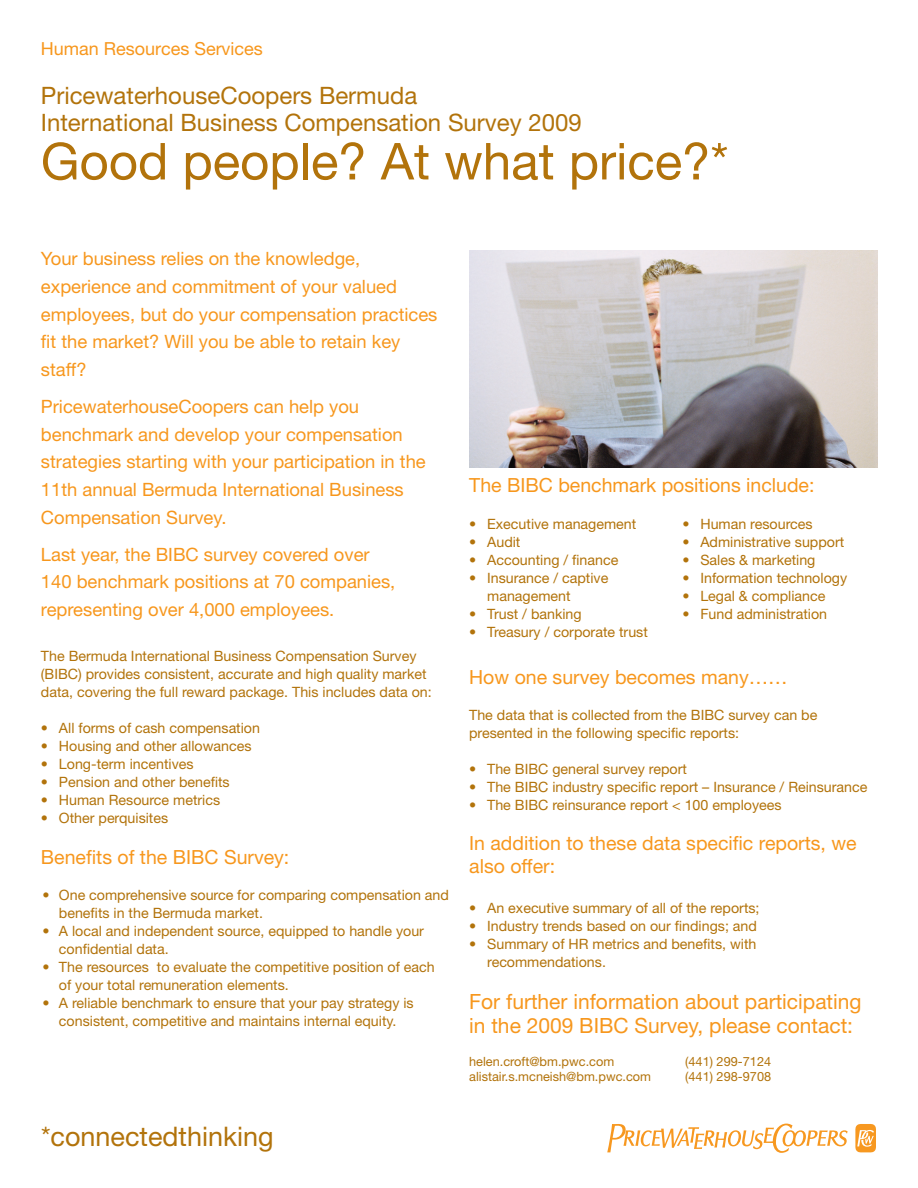
<style>
.page{position:relative;width:918px;height:1188px;background:#fff}
.page>*{position:absolute;margin:0;border:0;box-sizing:border-box;transform-origin:0 0}
.Cover_title{font:51px "Helvetica Neue";color:#b2730b}
.Descriptor{font:27px "Helvetica Neue";color:#b2730b}
.Cover_title-2{font:24px "Helvetica Neue";color:#b2730b}
.t1{font:21px/24px "Helvetica Neue";color:#f7971d}
.t2{font:19.5px/22.5px "Helvetica Neue";color:#f7971d}
.Section_introduction{font:18.3px/27.8px "Helvetica Neue";color:#f7971d}
.Section_introduction-2{font:18px "Helvetica Neue";color:#f7971d}
.t3{font:14.25px/18px "Helvetica Neue";color:#b2730b}
.t4{font:12.75px "Helvetica Neue";color:#b2730b}
</style>
<div class="page">
<svg style="left:607px;top:1124px;width:241px;height:29px"></svg>
<svg style="left:855px;top:1124px;width:21px;height:29px"></svg>
<img style="left:469px;top:250px;width:408px;height:218px">
<p class="Section_introduction-2" style="left:41px;top:37px;width:224px">Human Resources Services</p>
<p class="Cover_title-2" style="left:41px;top:82px;width:378px">PricewaterhouseCoopers Bermuda</p>
<p class="Cover_title-2" style="left:41px;top:109px;width:543px">International Business Compensation Survey 2009</p>
<p class="Cover_title" style="left:41px;top:131px;width:689px">Good people? At what price?*</p>
<p class="Section_introduction" style="left:41px;top:244px;width:398px">Your business relies on the knowledge, experience and commitment of your valued employees, but do your compensation practices fit the market? Will you be able to retain key staff?</p>
<p class="Section_introduction" style="left:41px;top:392px;width:386px">PricewaterhouseCoopers can help you benchmark and develop your compensation strategies starting with your participation in the 11th annual Bermuda International Business Compensation Survey.</p>
<p class="Section_introduction" style="left:41px;top:540px;width:356px">Last year, the BIBC survey covered over<br>140 benchmark positions at 70 companies, representing over 4,000 employees.</p>
<p class="t3" style="left:41px;top:647px;width:392px">The Bermuda International Business Compensation Survey (BIBC) provides consistent, accurate and high quality market data, covering the full reward package. This includes data on:</p>
<p class="t3" style="left:41px;top:719px;width:221px">• All forms of cash compensation</p>
<p class="t3" style="left:41px;top:737px;width:212px">• Housing and other allowances</p>
<p class="t3" style="left:41px;top:755px;width:154px">• Long-term incentives</p>
<p class="t3" style="left:41px;top:773px;width:190px">• Pension and other benefits</p>
<p class="t3" style="left:41px;top:791px;width:181px">• Human Resource metrics</p>
<p class="t3" style="left:41px;top:809px;width:129px">• Other perquisites</p>
<p class="t2" style="left:41px;top:845px;width:250px">Benefits of the BIBC Survey:</p>
<p class="t3" style="left:59px;top:885px;width:391px;text-indent:-16px">• One comprehensive source for comparing compensation and benefits in the Bermuda market.</p>
<p class="t3" style="left:59px;top:921px;width:367px;text-indent:-16px">• A local and independent source, equipped to handle your confidential data.</p>
<p class="t3" style="left:59px;top:957px;width:377px;text-indent:-16px">• The resources to evaluate the competitive position of each of your total remuneration elements.</p>
<p class="t3" style="left:42px;top:993px;width:373px;text-align:center">• A reliable benchmark to ensure that your pay strategy is consistent, competitive and maintains internal equity.</p>
<p class="Descriptor" style="left:41px;top:1121px;width:234px">*connectedthinking</p>
<p class="t2" style="left:469px;top:474px;width:347px">The BIBC benchmark positions include:</p>
<p class="t3" style="left:469px;top:515px;width:169px">• Executive management</p>
<p class="t3" style="left:469px;top:533px;width:53px">• Audit</p>
<p class="t3" style="left:469px;top:551px;width:151px">• Accounting / finance</p>
<p class="t3" style="left:487px;top:569px;width:123px;text-indent:-18px">• Insurance / captive management</p>
<p class="t3" style="left:469px;top:605px;width:114px">• Trust / banking</p>
<p class="t3" style="left:469px;top:623px;width:180px">• Treasury / corporate trust</p>
<p class="t3" style="left:682px;top:515px;width:132px">• Human resources</p>
<p class="t3" style="left:682px;top:533px;width:163px">• Administrative support</p>
<p class="t3" style="left:682px;top:551px;width:135px">• Sales &amp; marketing</p>
<p class="t3" style="left:682px;top:569px;width:166px">• Information technology</p>
<p class="t3" style="left:682px;top:587px;width:145px">• Legal &amp; compliance</p>
<p class="t3" style="left:682px;top:605px;width:146px">• Fund administration</p>
<p class="t2" style="left:469px;top:665px;width:320px">How one survey becomes many……</p>
<p class="t3" style="left:469px;top:705px;width:350px">The data that is collected from the BIBC survey can be presented in the following specific reports:</p>
<p class="t3" style="left:469px;top:759px;width:219px">• The BIBC general survey report</p>
<p class="t3" style="left:469px;top:777px;width:400px">• The BIBC industry specific report – Insurance / Reinsurance</p>
<p class="t3" style="left:469px;top:795px;width:314px">• The BIBC reinsurance report &lt; 100 employees</p>
<p class="t2" style="left:469px;top:832px;width:389px">In addition to these data specific reports, we also offer:</p>
<p class="t3" style="left:469px;top:899px;width:292px">• An executive summary of all of the reports;</p>
<p class="t3" style="left:469px;top:917px;width:289px">• Industry trends based on our findings; and</p>
<p class="t3" style="left:487px;top:935px;width:271px;text-indent:-18px">• Summary of HR metrics and benefits, with recommendations.</p>
<p class="t1" style="left:469px;top:989px;width:394px">For further information about participating in the 2009 BIBC Survey, please contact:</p>
<p class="t4" style="left:469px;top:1054px;width:147px">helen.croft@bm.pwc.com</p>
<p class="t4" style="left:685px;top:1054px;width:87px">(441) 299-7124</p>
<p class="t4" style="left:469px;top:1069px;width:183px">alistair.s.mcneish@bm.pwc.com</p>
<p class="t4" style="left:685px;top:1069px;width:87px">(441) 298-9708</p>
</div>
